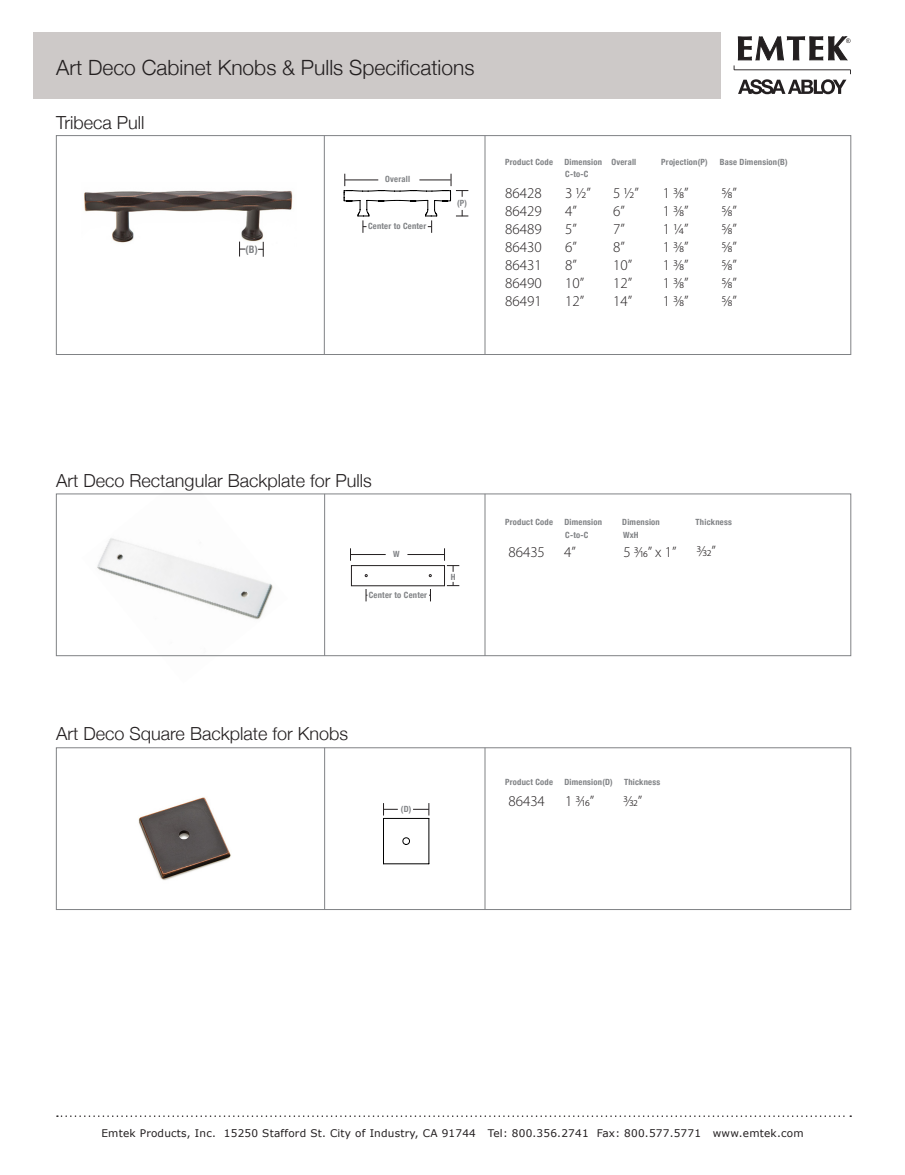
<style>
.page{position:relative;width:905px;height:1175px;background:#fff}
.page>*{position:absolute;margin:0;border:0;box-sizing:border-box;transform-origin:0 0}
.t1{font:300 21px "Helvetica Neue";color:#231f20}
.t2{font:300 18px "Helvetica Neue";color:#231f20}
.t3{font:300 15px "Myriad Pro";color:#231f20}
.t4{font:10.5px "Verdana";letter-spacing:.02em;color:#231f20}
.t5{font:700 condensed 10.2px "Helvetica Neue";color:#808285}
.t6{font:700 condensed 8.55px "Helvetica Neue";letter-spacing:.025em;color:#808285}
</style>
<div class="page">
<svg style="left:733px;top:36px;width:118px;height:58px"></svg>
<div style="left:33px;top:32px;width:688px;height:67px;background:#cdc9c8"></div>
<svg style="left:57px;top:1115px;width:794px;height:1px"></svg>
<img style="left:84px;top:190px;width:209px;height:53px">
<svg style="left:344px;top:174px;width:124px;height:59px"></svg>
<svg style="left:239px;top:242px;width:6px;height:14px"></svg>
<svg style="left:258px;top:242px;width:6px;height:15px"></svg>
<img style="left:82px;top:493px;width:206px;height:164px">
<div style="left:56px;top:494px;width:794px;height:162px;border:1px solid #808285"></div>
<div style="left:56px;top:747px;width:794px;height:162px;border:1px solid #808285"></div>
<div style="left:56px;top:135px;width:794px;height:220px;border:1px solid #808285"></div>
<hr style="left:324px;top:494px;width:1px;height:162px;background:#808285">
<hr style="left:324px;top:135px;width:1px;height:219px;background:#808285">
<hr style="left:324px;top:747px;width:1px;height:162px;background:#808285">
<hr style="left:484px;top:494px;width:1px;height:162px;background:#808285">
<hr style="left:484px;top:135px;width:1px;height:220px;background:#808285">
<hr style="left:484px;top:747px;width:1px;height:162px;background:#808285">
<svg style="left:350px;top:548px;width:1px;height:13px"></svg>
<hr style="left:350px;top:554px;width:35px;height:1px;background:#231f20">
<svg style="left:366px;top:589px;width:1px;height:12px"></svg>
<hr style="left:407px;top:554px;width:37px;height:1px;background:#231f20">
<svg style="left:429px;top:589px;width:2px;height:12px"></svg>
<svg style="left:444px;top:548px;width:15px;height:24px"></svg>
<svg style="left:447px;top:582px;width:12px;height:4px"></svg>
<div style="left:351px;top:565px;width:93px;height:21px;border:1px solid #231f20"></div>
<svg style="left:383px;top:803px;width:46px;height:61px"></svg>
<img style="left:138px;top:797px;width:93px;height:84px">
<p class="t1" style="left:56px;top:51px;width:420px">Art Deco Cabinet Knobs &amp; Pulls Specifications</p>
<p class="t2" style="left:56px;top:108px;width:90px">Tribeca Pull</p>
<p class="t5" style="left:245px;top:241px;width:14px">(B)</p>
<p class="t6" style="left:385px;top:172px;width:26px">Overall</p>
<p class="t6" style="left:368px;top:219px;width:60px">Center to Center</p>
<p class="t6" style="left:457px;top:196px;width:11px">(P)</p>
<p class="t6" style="left:505px;top:154px;width:49px">Product Code</p>
<p class="t6" style="left:564px;top:154px;width:73px">Dimension Overall</p>
<p class="t6" style="left:661px;top:154px;width:48px">Projection(P)</p>
<p class="t6" style="left:719px;top:154px;width:69px">Base Dimension(B)</p>
<p class="t6" style="left:565px;top:167px;width:25px">C-to-C</p>
<p class="t3" style="left:505px;top:184px;width:38px">86428</p>
<p class="t3" style="left:505px;top:202px;width:38px">86429</p>
<p class="t3" style="left:505px;top:220px;width:38px">86489</p>
<p class="t3" style="left:505px;top:238px;width:38px">86430</p>
<p class="t3" style="left:505px;top:256px;width:38px">86431</p>
<p class="t3" style="left:505px;top:274px;width:38px">86490</p>
<p class="t3" style="left:505px;top:292px;width:38px">86491</p>
<p class="t3" style="left:565px;top:184px;width:27px">3 1/2”</p>
<p class="t3" style="left:565px;top:202px;width:13px">4”</p>
<p class="t3" style="left:565px;top:220px;width:13px">5”</p>
<p class="t3" style="left:565px;top:238px;width:13px">6”</p>
<p class="t3" style="left:565px;top:256px;width:13px">8”</p>
<p class="t3" style="left:565px;top:274px;width:21px">10”</p>
<p class="t3" style="left:565px;top:292px;width:21px">12”</p>
<p class="t3" style="left:613px;top:184px;width:27px">5 1/2”</p>
<p class="t3" style="left:613px;top:202px;width:13px">6”</p>
<p class="t3" style="left:613px;top:220px;width:13px">7”</p>
<p class="t3" style="left:613px;top:238px;width:13px">8”</p>
<p class="t3" style="left:613px;top:256px;width:21px">10”</p>
<p class="t3" style="left:613px;top:274px;width:21px">12”</p>
<p class="t3" style="left:613px;top:292px;width:21px">14”</p>
<p class="t3" style="left:663px;top:184px;width:27px">1 3/8”</p>
<p class="t3" style="left:663px;top:202px;width:27px">1 3/8”</p>
<p class="t3" style="left:663px;top:220px;width:27px">1 1/4”</p>
<p class="t3" style="left:663px;top:238px;width:27px">1 3/8”</p>
<p class="t3" style="left:663px;top:256px;width:27px">1 3/8”</p>
<p class="t3" style="left:663px;top:274px;width:27px">1 3/8”</p>
<p class="t3" style="left:663px;top:292px;width:27px">1 3/8”</p>
<p class="t3" style="left:721px;top:184px;width:17px">5/8”</p>
<p class="t3" style="left:721px;top:202px;width:17px">5/8”</p>
<p class="t3" style="left:721px;top:220px;width:17px">5/8”</p>
<p class="t3" style="left:721px;top:238px;width:17px">5/8”</p>
<p class="t3" style="left:721px;top:256px;width:17px">5/8”</p>
<p class="t3" style="left:721px;top:274px;width:17px">5/8”</p>
<p class="t3" style="left:721px;top:292px;width:17px">5/8”</p>
<p class="t2" style="left:56px;top:465px;width:317px">Art Deco Rectangular Backplate for Pulls</p>
<p class="t6" style="left:393px;top:547px;width:8px">W</p>
<p class="t6" style="left:369px;top:587px;width:60px">Center to Center</p>
<p class="t6" style="left:450px;top:569px;width:6px">H</p>
<p class="t6" style="left:505px;top:515px;width:49px">Product Code</p>
<p class="t6" style="left:564px;top:515px;width:39px">Dimension</p>
<p class="t6" style="left:622px;top:515px;width:39px">Dimension</p>
<p class="t6" style="left:695px;top:515px;width:38px">Thickness</p>
<p class="t6" style="left:565px;top:527px;width:25px">C-to-C</p>
<p class="t6" style="left:623px;top:527px;width:17px">WxH</p>
<p class="t3" style="left:508px;top:543px;width:38px">86435</p>
<p class="t3" style="left:564px;top:543px;width:13px">4”</p>
<p class="t3" style="left:623px;top:543px;width:54px">5 3/16” x 1”</p>
<p class="t3" style="left:697px;top:542px;width:20px">3/32”</p>
<p class="t2" style="left:56px;top:719px;width:293px">Art Deco Square Backplate for Knobs</p>
<p class="t6" style="left:401px;top:801px;width:12px">(D)</p>
<p class="t6" style="left:505px;top:775px;width:49px">Product Code</p>
<p class="t6" style="left:564px;top:775px;width:50px">Dimension(D)</p>
<p class="t6" style="left:624px;top:775px;width:38px">Thickness</p>
<p class="t3" style="left:508px;top:791px;width:38px">86434</p>
<p class="t3" style="left:565px;top:791px;width:30px">1 3/16”</p>
<p class="t3" style="left:623px;top:791px;width:20px">3/32”</p>
<p class="t4" style="left:101px;top:1126px;width:703px">Emtek Products, Inc. 15250 Stafford St. City of Industry, CA 91744 Tel: 800.356.2741 Fax: 800.577.5771 www.emtek.com</p>
</div>
